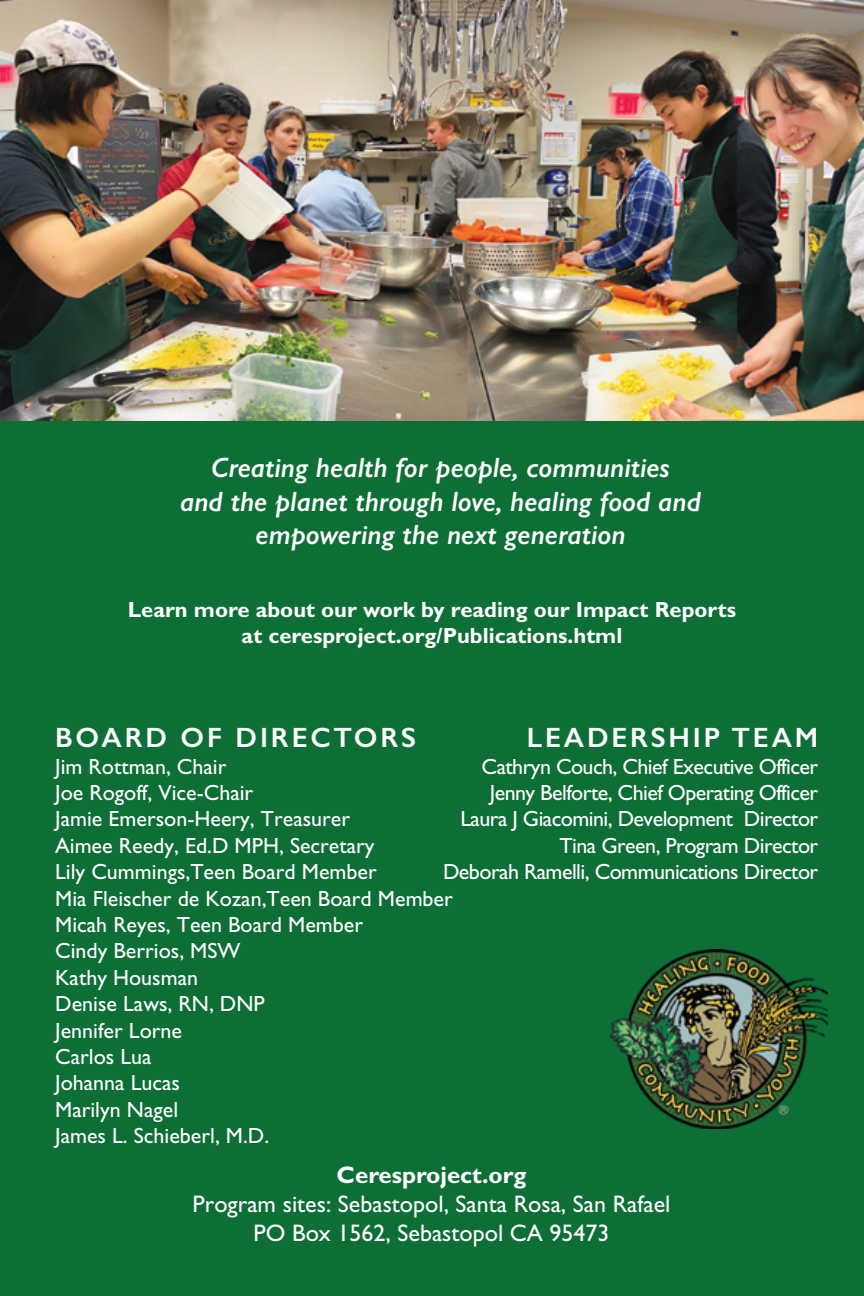
<style>
.page{position:relative;width:864px;height:1296px;background:#fff}
.page>*{position:absolute;margin:0;border:0;box-sizing:border-box;transform-origin:0 0}
.t1{font:italic 600 28px "Gill Sans";color:#fff}
.t2{font:600 28px "Gill Sans";letter-spacing:.1em;color:#fff}
.t3{font:24px "Gill Sans";color:#fff}
.t4{font:700 24px "Gill Sans";color:#fff}
.t5{font:22px "Gill Sans";color:#fff}
.t6{font:22px "Gill Sans";letter-spacing:-.025em;color:#fff}
.t7{font:700 22px "Gill Sans";color:#fff}
</style>
<div class="page">
<div style="left:0;top:18px;width:864px;height:1278px;background:#0d6f35"></div>
<img style="left:611px;top:949px;width:217px;height:179px">
<img style="left:0;top:0;width:864px;height:421px">
<p class="t1" style="left:211px;top:451px;width:460px">Creating health for people, communities</p>
<p class="t1" style="left:180px;top:484px;width:523px">and the planet through love, healing food and</p>
<p class="t1" style="left:256px;top:518px;width:371px">empowering the next generation</p>
<p class="t7" style="left:128px;top:597px;width:610px">Learn more about our work by reading our Impact Reports</p>
<p class="t7" style="left:242px;top:623px;width:382px">at ceresproject.org/Publications.html</p>
<p class="t2" style="left:55px;top:721px;width:362px">BOARD OF DIRECTORS</p>
<p class="t5" style="left:55px;top:754px;width:173px">Jim Rottman, Chair</p>
<p class="t5" style="left:55px;top:780px;width:200px">Joe Rogoff, Vice-Chair</p>
<p class="t5" style="left:55px;top:806px;width:297px">Jamie Emerson-Heery, Treasurer</p>
<p class="t5" style="left:55px;top:833px;width:321px">Aimee Reedy, Ed.D MPH, Secretary</p>
<p class="t5" style="left:55px;top:859px;width:323px">Lily Cummings,Teen Board Member</p>
<p class="t5" style="left:55px;top:886px;width:399px">Mia Fleischer de Kozan,Teen Board Member</p>
<p class="t5" style="left:55px;top:912px;width:309px">Micah Reyes, Teen Board Member</p>
<p class="t5" style="left:55px;top:938px;width:187px">Cindy Berrios, MSW</p>
<p class="t5" style="left:55px;top:965px;width:144px">Kathy Housman</p>
<p class="t5" style="left:55px;top:991px;width:211px">Denise Laws, RN, DNP</p>
<p class="t5" style="left:55px;top:1018px;width:128px">Jennifer Lorne</p>
<p class="t5" style="left:55px;top:1044px;width:98px">Carlos Lua</p>
<p class="t5" style="left:55px;top:1070px;width:126px">Johanna Lucas</p>
<p class="t5" style="left:55px;top:1097px;width:125px">Marilyn Nagel</p>
<p class="t5" style="left:55px;top:1123px;width:216px">James L. Schieberl, M.D.</p>
<p class="t2" style="left:527px;top:721px;width:293px">LEADERSHIP TEAM</p>
<p class="t6" style="left:482px;top:754px;width:338px">Cathryn Couch, Chief Executive Officer</p>
<p class="t6" style="left:490px;top:780px;width:330px">Jenny Belforte, Chief Operating Officer</p>
<p class="t6" style="left:460px;top:806px;width:359px">Laura J Giacomini, Development Director</p>
<p class="t6" style="left:560px;top:833px;width:260px">Tina Green, Program Director</p>
<p class="t6" style="left:443px;top:859px;width:377px">Deborah Ramelli, Communications Director</p>
<p class="t4" style="left:337px;top:1161px;width:191px">Ceresproject.org</p>
<p class="t3" style="left:193px;top:1190px;width:479px">Program sites: Sebastopol, Santa Rosa, San Rafael</p>
<p class="t3" style="left:254px;top:1219px;width:358px">PO Box 1562, Sebastopol CA 95473</p>
</div>
